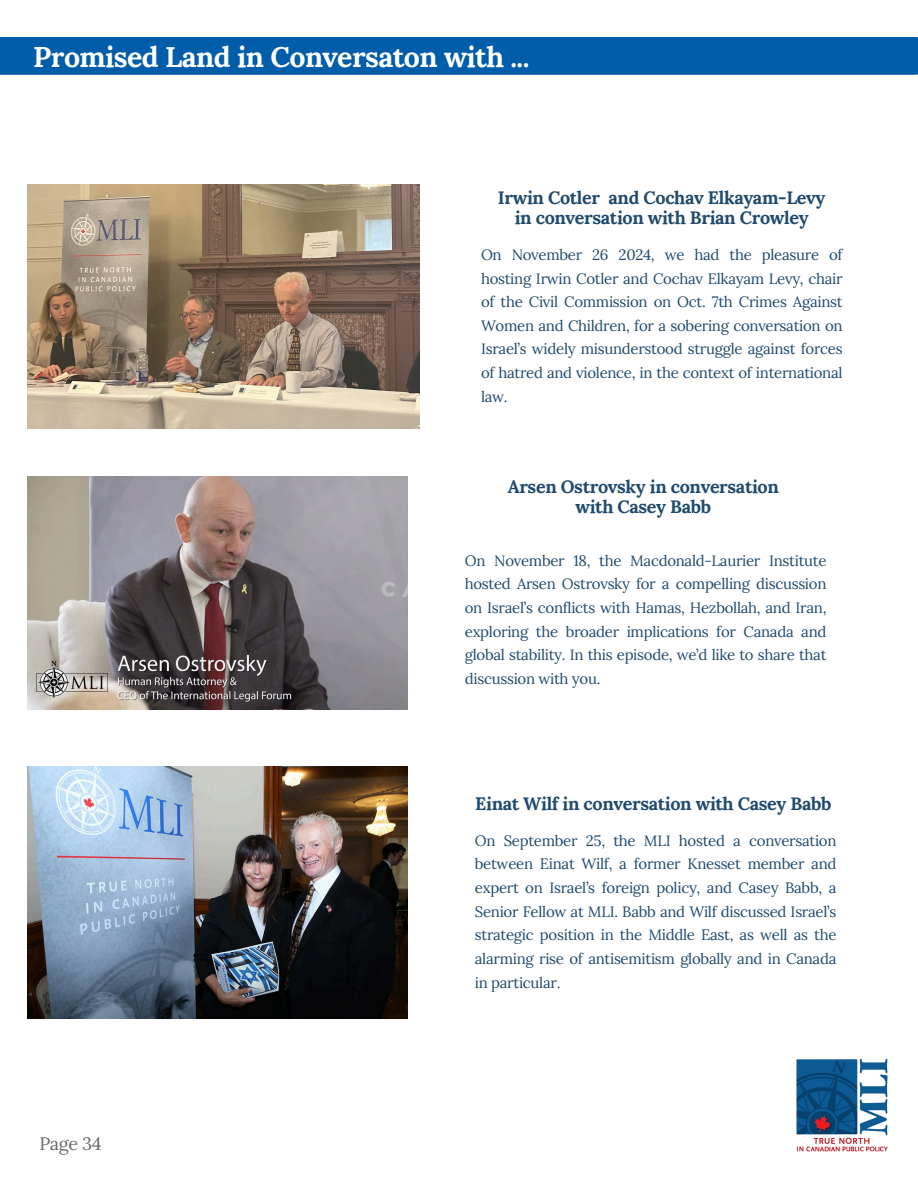
<style>
.page{position:relative;width:918px;height:1188px;background:#fff}
.page>*{position:absolute;margin:0;border:0;box-sizing:border-box;transform-origin:0 0}
.t1{font:700 28.5px "Lora";letter-spacing:-.02em;color:#fff}
.t2{font:700 18px/20.2px "Lora";letter-spacing:-.02em;color:#204a6d;text-align:center}
.t3{font:18px "Lora";letter-spacing:-.02em;color:#67696f}
.t4{font:15px/23.7px "Lora";letter-spacing:-.02em;color:#204a6d;text-align:justify}
</style>
<div class="page">
<img style="left:796px;top:1058px;width:92px;height:94px">
<img style="left:27px;top:477px;width:380px;height:233px">
<div style="left:0;top:37px;width:918px;height:38px;background:#005daa"></div>
<img style="left:27px;top:185px;width:393px;height:244px">
<img style="left:27px;top:766px;width:380px;height:252px">
<h2 class="t1" style="left:33px;top:39px;width:498px">Promised Land in Conversaton with ...</h2>
<p class="t2" style="left:498px;top:187px;width:329px">Irwin Cotler and Cochav Elkayam-Levy in conversation with Brian Crowley</p>
<p class="t4" style="left:481px;top:243px;width:363px">On November 26 2024, we had the pleasure of hosting Irwin Cotler and Cochav Elkayam Levy, chair of the Civil Commission on Oct. 7th Crimes Against Women and Children, for a sobering conversation on Israel’s widely misunderstood struggle against forces of hatred and violence, in the context of international law.</p>
<p class="t2" style="left:508px;top:476px;width:273px">Arsen Ostrovsky in conversation with Casey Babb</p>
<p class="t4" style="left:465px;top:548px;width:363px">On November 18, the Macdonald-Laurier Institute hosted Arsen Ostrovsky for a compelling discussion on Israel’s conflicts with Hamas, Hezbollah, and Iran, exploring the broader implications for Canada and global stability. In this episode, we’d like to share that discussion with you.</p>
<p class="t2" style="left:475px;top:793px;width:358px">Einat Wilf in conversation with Casey Babb</p>
<p class="t3" style="left:39px;top:1132px;width:64px">Page 34</p>
<h2 class="t4" style="left:475px;top:829px;width:363px">On September 25, the MLI hosted a conversation between Einat Wilf, a former Knesset member and expert on Israel’s foreign policy, and Casey Babb, a Senior Fellow at MLI. Babb and Wilf discussed Israel’s strategic position in the Middle East, as well as the alarming rise of antisemitism globally and in Canada in particular.</h2>
</div>
